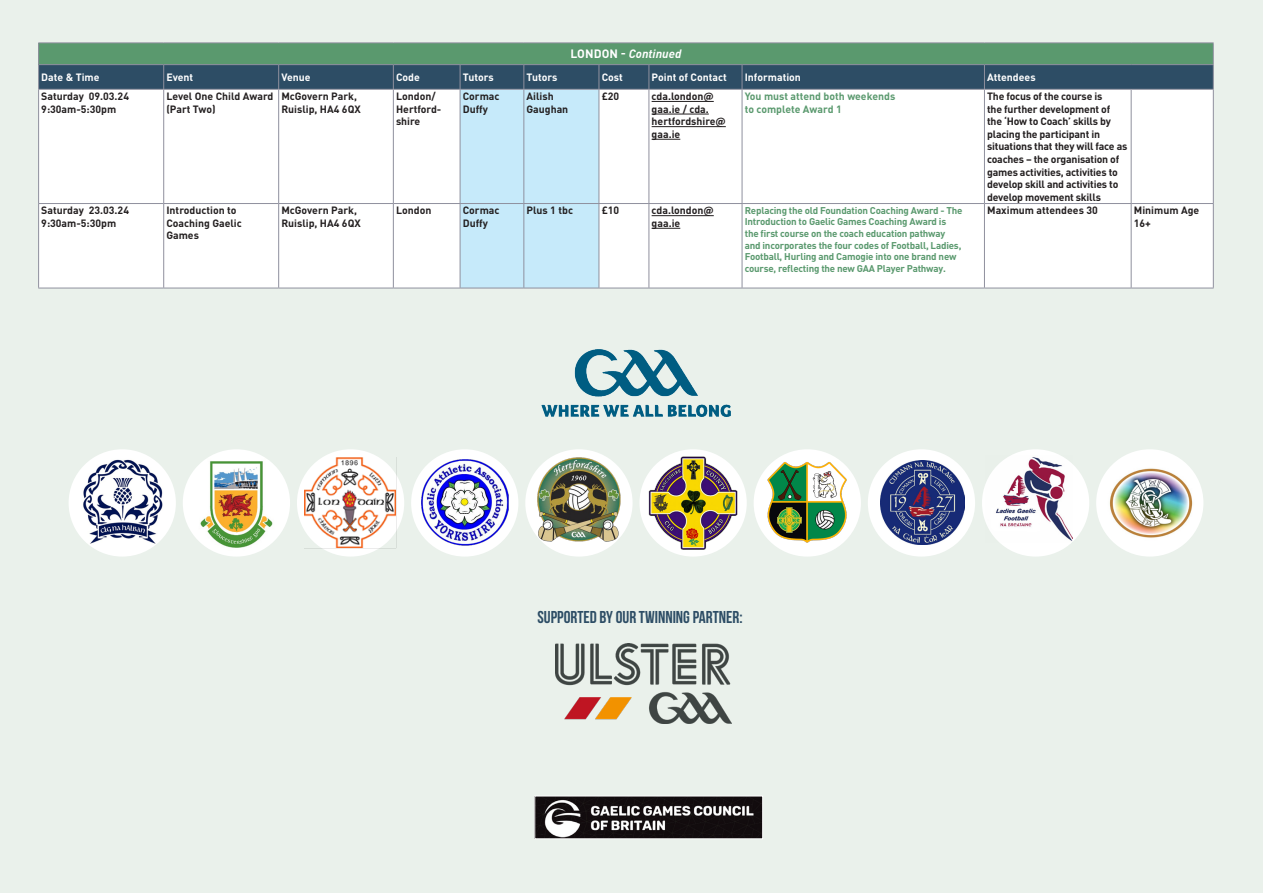
<style>
.page{position:relative;width:1263px;height:893px;background:#eaf1eb}
.page>*{position:absolute;margin:0;border:0;box-sizing:border-box;transform-origin:0 0}
.t1{font:17.25px "Bebas Neue";color:#2d4d65}
.t2{font:italic 700 12px "DIN Pro";color:#fff}
.t3{font:700 10.5px/12.6px "DIN Pro";color:#231f20}
.t4{font:700 10.5px/12.6px "DIN Pro";letter-spacing:-.02em;color:#231f20}
.t5{font:700 10.5px "DIN Pro";color:#fff}
.t6{font:700 10.5px/12.6px "DIN Pro";color:#5a996e}
.t7{font:700 9.75px/11.7px "DIN Pro";letter-spacing:-.02em;color:#5a996e}
.s1{font-style:normal}
</style>
<div class="page">
<div style="left:69px;top:449px;width:107px;height:108px;background:#fff;border-radius:50%"></div>
<div style="left:183px;top:449px;width:107px;height:108px;background:#fff;border-radius:50%"></div>
<div style="left:297px;top:449px;width:107px;height:108px;background:#fff;border-radius:50%"></div>
<div style="left:411px;top:449px;width:107px;height:108px;background:#fff;border-radius:50%"></div>
<div style="left:525px;top:449px;width:108px;height:108px;background:#fff;border-radius:50%"></div>
<div style="left:639px;top:449px;width:108px;height:108px;background:#fff;border-radius:50%"></div>
<div style="left:754px;top:449px;width:107px;height:108px;background:#fff;border-radius:50%"></div>
<div style="left:868px;top:449px;width:107px;height:108px;background:#fff;border-radius:50%"></div>
<div style="left:982px;top:449px;width:107px;height:108px;background:#fff;border-radius:50%"></div>
<div style="left:1096px;top:449px;width:107px;height:108px;background:#fff;border-radius:50%"></div>
<img style="left:77px;top:456px;width:90px;height:92px">
<img style="left:200px;top:460px;width:81px;height:91px">
<img style="left:305px;top:457px;width:91px;height:92px">
<img style="left:421px;top:460px;width:87px;height:86px">
<img style="left:537px;top:457px;width:84px;height:84px">
<img style="left:646px;top:456px;width:93px;height:94px">
<img style="left:767px;top:461px;width:81px;height:81px">
<img style="left:881px;top:461px;width:84px;height:84px">
<img style="left:986px;top:456px;width:86px;height:85px">
<img style="left:1103px;top:462px;width:97px;height:82px">
<img style="left:555px;top:643px;width:176px;height:80px">
<img style="left:541px;top:350px;width:190px;height:66px">
<img style="left:536px;top:798px;width:225px;height:39px">
<hr style="left:38px;top:288px;width:126px;height:1px;background:#8f909e">
<hr style="left:164px;top:288px;width:115px;height:1px;background:#8f909e">
<hr style="left:279px;top:288px;width:114px;height:1px;background:#8f909e">
<hr style="left:393px;top:288px;width:67px;height:1px;background:#8f909e">
<hr style="left:460px;top:288px;width:64px;height:1px;background:#8f909e">
<hr style="left:524px;top:288px;width:75px;height:1px;background:#8f909e">
<hr style="left:599px;top:288px;width:50px;height:1px;background:#8f909e">
<hr style="left:649px;top:288px;width:93px;height:1px;background:#8f909e">
<hr style="left:742px;top:288px;width:242px;height:1px;background:#8f909e">
<hr style="left:984px;top:288px;width:147px;height:1px;background:#8f909e">
<hr style="left:1131px;top:288px;width:83px;height:1px;background:#8f909e">
<svg style="left:38px;top:43px;width:1176px;height:245px;background:#d2dedf"></svg>
<p class="t2" style="left:570px;top:46px;width:113px"><span class="s1">LONDON -</span> Continued</p>
<p class="t5" style="left:41px;top:70px;width:60px">Date &amp; Time</p>
<p class="t5" style="left:166px;top:70px;width:28px">Event</p>
<p class="t5" style="left:281px;top:70px;width:31px">Venue</p>
<p class="t5" style="left:396px;top:70px;width:25px">Code</p>
<p class="t5" style="left:463px;top:70px;width:32px">Tutors</p>
<p class="t5" style="left:526px;top:70px;width:32px">Tutors</p>
<p class="t5" style="left:602px;top:70px;width:23px">Cost</p>
<p class="t5" style="left:652px;top:70px;width:77px">Point of Contact</p>
<p class="t5" style="left:745px;top:70px;width:58px">Information</p>
<p class="t5" style="left:987px;top:70px;width:50px">Attendees</p>
<p class="t3" style="left:41px;top:90px;width:89px">Saturday 09.03.24</p>
<p class="t3" style="left:41px;top:102px;width:77px">9:30am-5:30pm</p>
<p class="t3" style="left:166px;top:90px;width:109px">Level One Child Award (Part Two)</p>
<p class="t3" style="left:281px;top:90px;width:81px">McGovern Park,<br>Ruislip, HA4 6QX</p>
<p class="t3" style="left:396px;top:90px;width:47px">London/<br>Hertford&shy;shire</p>
<p class="t3" style="left:463px;top:90px;width:38px">Cormac<br>Duffy</p>
<p class="t3" style="left:526px;top:90px;width:43px">Ailish<br>Gaughan</p>
<p class="t3" style="left:602px;top:90px;width:19px">£20</p>
<p class="t3" style="left:652px;top:90px;width:76px">cda.london@ gaa.ie / cda. hertfordshire@ gaa.ie</p>
<p class="t6" style="left:745px;top:90px;width:152px">You must attend both weekends to complete Award 1</p>
<p class="t4" style="left:987px;top:90px;width:142px">The focus of the course is<br>the further development of the ‘How to Coach’ skills by placing the participant in situations that they will face as coaches – the organisation of games activities, activities to develop skill and activities to develop movement skills</p>
<p class="t3" style="left:41px;top:204px;width:89px">Saturday 23.03.24</p>
<p class="t3" style="left:41px;top:216px;width:77px">9:30am-5:30pm</p>
<p class="t3" style="left:166px;top:204px;width:77px">Introduction to<br>Coaching Gaelic<br>Games</p>
<p class="t3" style="left:281px;top:204px;width:81px">McGovern Park,<br>Ruislip, HA4 6QX</p>
<p class="t3" style="left:396px;top:204px;width:37px">London</p>
<p class="t3" style="left:463px;top:204px;width:38px">Cormac<br>Duffy</p>
<p class="t3" style="left:526px;top:204px;width:48px">Plus 1 tbc</p>
<p class="t3" style="left:602px;top:204px;width:19px">£10</p>
<p class="t3" style="left:652px;top:204px;width:64px">cda.london@ gaa.ie</p>
<p class="t7" style="left:745px;top:204px;width:219px">Replacing the old Foundation Coaching Award - The Introduction to Gaelic Games Coaching Award is the first course on the coach education pathway and incorporates the four codes of Football, Ladies, Football, Hurling and Camogie into one brand new course, reflecting the new GAA Player Pathway.</p>
<p class="t3" style="left:987px;top:204px;width:112px">Maximum attendees 30</p>
<p class="t3" style="left:1134px;top:204px;width:67px">Minimum Age<br>16+</p>
<p class="t1" style="left:537px;top:608px;width:207px">SUPPORTED BY OUR TWINNING PARTNER:</p>
</div>
